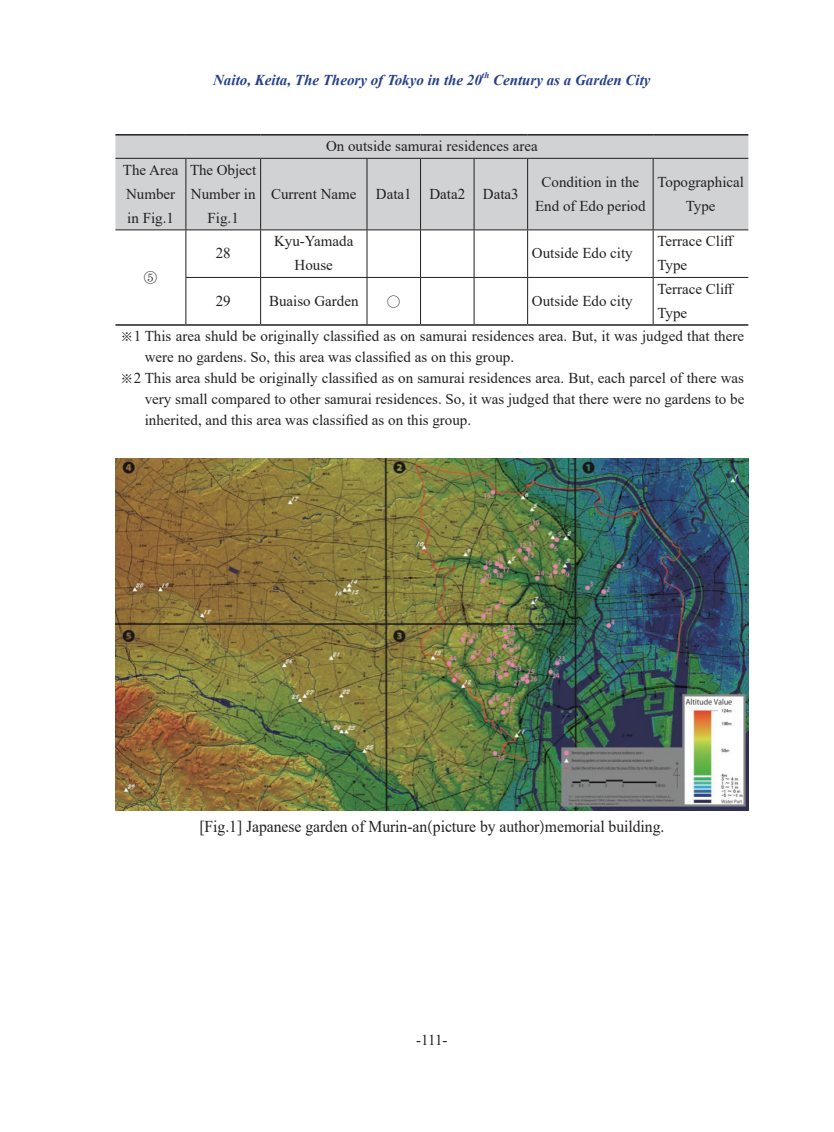
<style>
.page{position:relative;width:834px;height:1132px;background:#fff}
.page>*{position:absolute;margin:0;border:0;box-sizing:border-box;transform-origin:0 0}
.영문_본문{font:16.5px "Times New Roman";letter-spacing:-.005em;color:#231f20;scale:.95 1}
.t1{font:15px/24px "Times New Roman";color:#231f20}
.t2{font:italic 700 15px "Times New Roman";color:#253f8e}
.t3{font:15px "YDVY Mj O Std 135";color:#231f20}
.t4{font:15px "Haansoft Batang";color:#231f20}
.t5{font:italic 700 8.7px "Times New Roman";color:#253f8e}
.s1{font-family:"YDVY Mj O Std 135"}
</style>
<div class="page">
<div style="left:115px;top:135px;width:633px;height:94px;background:#d1d2d4"></div>
<hr style="left:115px;top:158px;width:71px;height:1px;background:#231f20">
<hr style="left:186px;top:158px;width:74px;height:1px;background:#231f20">
<hr style="left:185px;top:159px;width:1px;height:70px;background:#231f20">
<hr style="left:260px;top:158px;width:107px;height:1px;background:#231f20">
<hr style="left:260px;top:159px;width:1px;height:70px;background:#231f20">
<hr style="left:367px;top:158px;width:53px;height:1px;background:#231f20">
<hr style="left:366px;top:159px;width:1px;height:70px;background:#231f20">
<hr style="left:420px;top:158px;width:54px;height:1px;background:#231f20">
<hr style="left:420px;top:159px;width:1px;height:70px;background:#231f20">
<hr style="left:474px;top:158px;width:53px;height:1px;background:#231f20">
<hr style="left:473px;top:159px;width:1px;height:70px;background:#231f20">
<hr style="left:527px;top:158px;width:126px;height:1px;background:#231f20">
<hr style="left:527px;top:159px;width:1px;height:70px;background:#231f20">
<hr style="left:653px;top:158px;width:95px;height:1px;background:#231f20">
<hr style="left:115px;top:229px;width:71px;height:1px;background:#231f20">
<hr style="left:186px;top:229px;width:74px;height:1px;background:#231f20">
<hr style="left:185px;top:230px;width:1px;height:47px;background:#231f20">
<hr style="left:260px;top:229px;width:107px;height:1px;background:#231f20">
<hr style="left:260px;top:230px;width:1px;height:47px;background:#231f20">
<hr style="left:367px;top:229px;width:53px;height:1px;background:#231f20">
<hr style="left:366px;top:230px;width:1px;height:47px;background:#231f20">
<hr style="left:420px;top:229px;width:54px;height:1px;background:#231f20">
<hr style="left:420px;top:230px;width:1px;height:47px;background:#231f20">
<hr style="left:474px;top:229px;width:53px;height:1px;background:#231f20">
<hr style="left:473px;top:230px;width:1px;height:47px;background:#231f20">
<hr style="left:527px;top:229px;width:126px;height:1px;background:#231f20">
<hr style="left:527px;top:230px;width:1px;height:47px;background:#231f20">
<hr style="left:653px;top:229px;width:95px;height:1px;background:#231f20">
<hr style="left:185px;top:277px;width:75px;height:1px;background:#231f20">
<hr style="left:185px;top:278px;width:1px;height:46px;background:#231f20">
<hr style="left:260px;top:277px;width:107px;height:1px;background:#231f20">
<hr style="left:260px;top:278px;width:1px;height:46px;background:#231f20">
<hr style="left:367px;top:277px;width:53px;height:1px;background:#231f20">
<hr style="left:366px;top:278px;width:1px;height:46px;background:#231f20">
<hr style="left:420px;top:277px;width:54px;height:1px;background:#231f20">
<hr style="left:420px;top:278px;width:1px;height:46px;background:#231f20">
<hr style="left:474px;top:277px;width:53px;height:1px;background:#231f20">
<hr style="left:473px;top:278px;width:1px;height:46px;background:#231f20">
<hr style="left:527px;top:277px;width:126px;height:1px;background:#231f20">
<hr style="left:527px;top:278px;width:1px;height:46px;background:#231f20">
<hr style="left:653px;top:277px;width:95px;height:1px;background:#231f20">
<hr style="left:652px;top:159px;width:1px;height:70px;background:#231f20">
<hr style="left:652px;top:230px;width:1px;height:47px;background:#231f20">
<hr style="left:652px;top:278px;width:1px;height:46px;background:#231f20">
<hr style="left:115px;top:134px;width:71px;height:1px;background:#231f20">
<hr style="left:186px;top:134px;width:74px;height:1px;background:#231f20">
<hr style="left:260px;top:134px;width:107px;height:1px;background:#231f20">
<hr style="left:367px;top:134px;width:53px;height:1px;background:#231f20">
<hr style="left:420px;top:134px;width:54px;height:1px;background:#231f20">
<hr style="left:474px;top:134px;width:53px;height:1px;background:#231f20">
<hr style="left:527px;top:134px;width:126px;height:1px;background:#231f20">
<hr style="left:653px;top:134px;width:95px;height:1px;background:#231f20">
<hr style="left:115px;top:324px;width:71px;height:1px;background:#231f20">
<hr style="left:186px;top:324px;width:74px;height:1px;background:#231f20">
<hr style="left:260px;top:324px;width:107px;height:1px;background:#231f20">
<hr style="left:367px;top:324px;width:53px;height:1px;background:#231f20">
<hr style="left:420px;top:324px;width:54px;height:1px;background:#231f20">
<hr style="left:474px;top:324px;width:53px;height:1px;background:#231f20">
<hr style="left:527px;top:324px;width:126px;height:1px;background:#231f20">
<hr style="left:653px;top:324px;width:95px;height:1px;background:#231f20">
<img style="left:115px;top:458px;width:633px;height:352px">
<p class="t2" style="left:213px;top:69px;width:270px">Naito, Keita, The Theory of Tokyo in the 20</p>
<p class="t5" style="left:482px;top:69px;width:9px">th</p>
<p class="t2" style="left:493px;top:69px;width:159px">Century as a Garden City</p>
<p class="t1" style="left:123px;top:157px;width:57px">The Area<br>Number in Fig.1</p>
<p class="t1" style="left:190px;top:157px;width:68px;text-align:center">The Object<br>Number in<br>Fig.1</p>
<p class="t1" style="left:326px;top:133px;width:213px">On outside samurai residences area</p>
<p class="t1" style="left:271px;top:181px;width:87px">Current Name</p>
<p class="t1" style="left:376px;top:181px;width:37px">Data1</p>
<p class="t1" style="left:429px;top:181px;width:37px">Data2</p>
<p class="t1" style="left:483px;top:181px;width:37px">Data3</p>
<p class="t1" style="left:535px;top:169px;width:112px;text-align:center">Condition in the<br>End of Edo period</p>
<p class="t1" style="left:657px;top:169px;width:88px;text-align:center">Topographical<br>Type</p>
<p class="t1" style="left:657px;top:228px;width:78px">Terrace Cliff<br>Type</p>
<p class="t1" style="left:274px;top:228px;width:81px;text-align:center">Kyu-Yamada<br>House</p>
<p class="t1" style="left:531px;top:240px;width:102px">Outside Edo city</p>
<p class="t1" style="left:216px;top:240px;width:16px">28</p>
<p class="t3" style="left:143px;top:270px;width:16px">⑤</p>
<p class="t1" style="left:657px;top:276px;width:78px">Terrace Cliff<br>Type</p>
<p class="t1" style="left:145px;top:325px;width:600px;line-height:21px;text-indent:-25px"><span class="s1">※</span>1 This area shuld be originally classified as on samurai residences area. But, it was judged that there were no gardens. So, this area was classified as on this group.</p>
<p class="t1" style="left:145px;top:367px;width:601px;line-height:21px;text-align:justify;text-indent:-25px"><span class="s1">※</span>2 This area shuld be originally classified as on samurai residences area. But, each parcel of there was very small compared to other samurai residences. So, it was judged that there were no gardens to be inherited, and this area was classified as on this group.</p>
<p class="t1" style="left:216px;top:288px;width:16px">29</p>
<p class="t1" style="left:269px;top:288px;width:91px">Buaiso Garden</p>
<p class="t4" style="left:386px;top:292px;width:16px">○</p>
<p class="t1" style="left:531px;top:288px;width:102px">Outside Edo city</p>
<p class="영문_본문" style="left:199px;top:814px;width:491px">[Fig.1] Japanese garden of Murin-an<span class="s1">（</span>picture by author<span class="s1">）</span>memorial building.</p>
<p class="t1" style="left:416px;top:1026px;width:33px">-111-</p>
</div>
